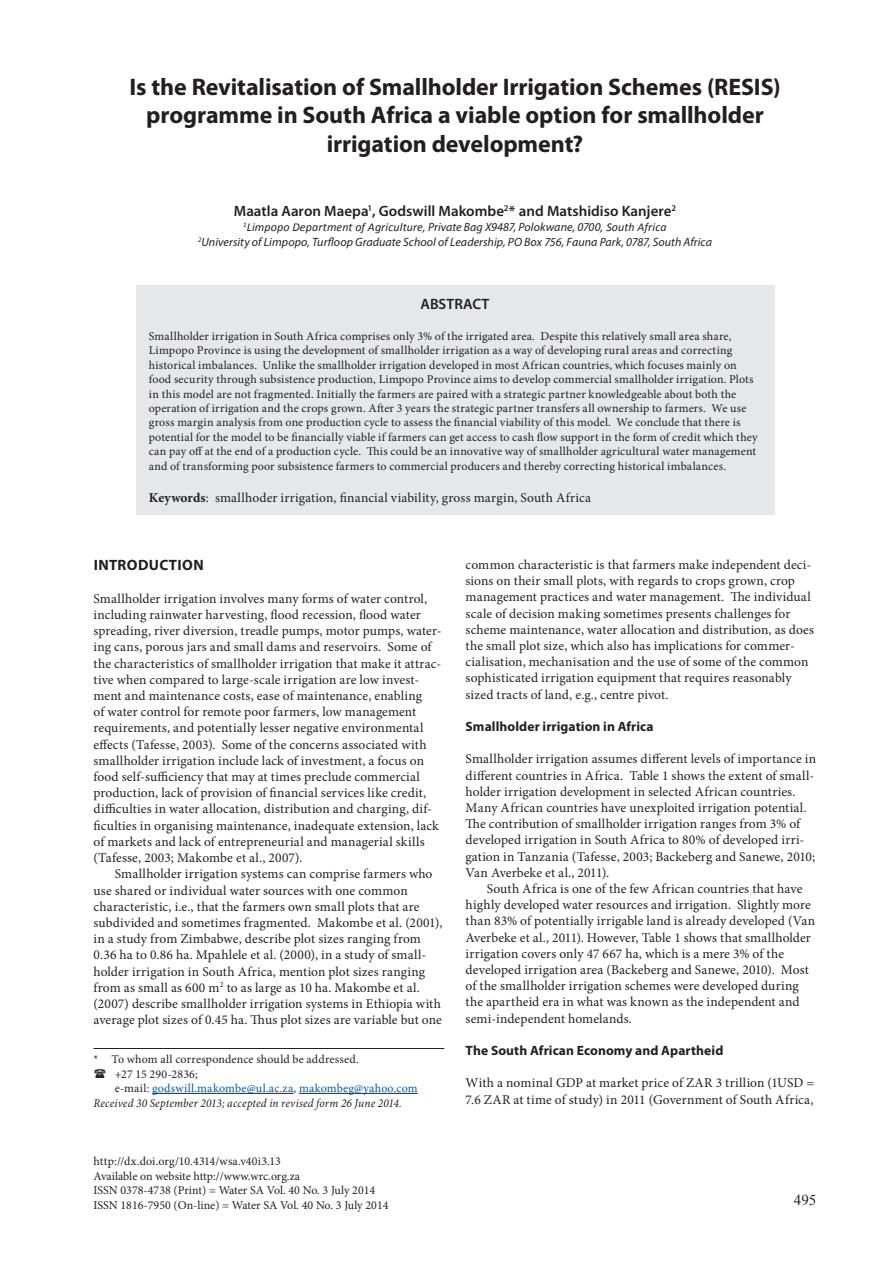
<style>
.page{position:relative;width:893px;height:1263px;background:#fff}
.page>*{position:absolute;margin:0;border:0;box-sizing:border-box;transform-origin:0 0}
.Headline{font:700 24px/28.8px "Myriad Pro";letter-spacing:-.005em;color:#231f20;text-align:center}
.Author{font:600 15px "Myriad Pro";color:#231f20}
.Subhead_1{font:700 15px "Myriad Pro";letter-spacing:.025em;color:#231f20}
.t1{font:15px "Times New Roman";color:#231f20}
.Body_Text{font:13.5px/16.2px "Minion Pro";letter-spacing:.01em;color:#231f20}
.Body_text_no_indent{font:13.5px/16.2px "Minion Pro";letter-spacing:.005em;color:#231f20}
.Keywords{font:13.5px "Minion Pro";letter-spacing:.015em;color:#231f20}
.Subhead_2{font:700 13.5px "Myriad Pro";letter-spacing:.005em;color:#231f20}
.Abstract{font:12px/14.4px "Minion Pro";letter-spacing:.01em;color:#231f20}
.Address{font:italic 12px "Myriad Pro";letter-spacing:.005em;color:#231f20}
.Body_text_2{font:12px "Minion Pro";letter-spacing:.01em;color:#231f20}
.Address-2{font:italic 12px "Calibri";letter-spacing:.01em;color:#231f20}
.Body_text_2-2{font:12px/14.4px "Minion Pro";letter-spacing:.015em;color:#015aaa}
.Body_text_2-3{font:italic 12px "Minion Pro";letter-spacing:.015em;color:#231f20;scale:.95 1}
.s1{font-family:"Myriad Pro"}
.s2{font-weight:700}
.s3{color:#231f20}
</style>
<div class="page">
<div style="left:136px;top:285px;width:638px;height:229px;background:#e6e7e9"></div>
<hr style="left:152px;top:1093px;width:142px;height:1px;background:#231f20">
<hr style="left:299px;top:1093px;width:119px;height:1px;background:#231f20">
<hr style="left:94px;top:1048px;width:350px;height:1px;background:#231f20">
<p class="Headline" style="left:129px;top:71px;width:653px">Is the Revitalisation of Smallholder Irrigation Schemes (RESIS) programme in South Africa a viable option for smallholder irrigation development?</p>
<p class="Author" style="left:234px;top:201px;width:444px">Maatla Aaron Maepa<sup>1</sup>, Godswill Makombe<sup>2</sup>* and Matshidiso Kanjere<sup>2</sup></p>
<p class="Address-2" style="left:243px;top:219px;width:425px"><sup>1</sup>Limpopo Department of Agriculture, <span class="s1">Private Bag X9487, Polokwane, 0700</span>, South Africa</p>
<p class="Address" style="left:198px;top:234px;width:515px"><sup>2</sup>University of Limpopo, Turfloop Graduate School of Leadership, PO Box 756, Fauna Park, 0787, South Africa</p>
<p class="Author" style="left:420px;top:295px;width:70px">ABSTRACT</p>
<p class="Abstract" style="left:149px;top:329px;width:610px">Smallholder irrigation in South Africa comprises only 3% of the irrigated area. Despite this relatively small area share, Limpopo Province is using the development of smallholder irrigation as a way of developing rural areas and correcting historical imbalances. Unlike the smallholder irrigation developed in most African countries, which focuses mainly on food security through subsistence production, Limpopo Province aims to develop commercial smallholder irrigation. Plots in this model are not fragmented. Initially the farmers are paired with a strategic partner knowledgeable about both the operation of irrigation and the crops grown. After 3 years the strategic partner transfers all ownership to farmers. We use gross margin analysis from one production cycle to assess the financial viability of this model. We conclude that there is potential for the model to be financially viable if farmers can get access to cash flow support in the form of credit which they can pay off at the end of a production cycle. This could be an innovative way of smallholder agricultural water management and of transforming poor subsistence farmers to commercial producers and thereby correcting historical imbalances.</p>
<p class="Keywords" style="left:149px;top:489px;width:444px"><span class="s2">Keywords</span>: smallhoder irrigation, financial viability, gross margin, South Africa</p>
<p class="Subhead_1" style="left:94px;top:556px;width:112px">INTRODUCTION</p>
<p class="Body_text_no_indent" style="left:94px;top:590px;width:350px">Smallholder irrigation involves many forms of water control, including rainwater harvesting, flood recession, flood water spreading, river diversion, treadle pumps, motor pumps, water&shy;ing cans, porous jars and small dams and reservoirs. Some of the characteristics of smallholder irrigation that make it attrac&shy;tive when compared to large-scale irrigation are low invest&shy;ment and maintenance costs, ease of maintenance, enabling<br>of water control for remote poor farmers, low management requirements, and potentially lesser negative environmental effects (Tafesse, 2003). Some of the concerns associated with smallholder irrigation include lack of investment, a focus on food self-sufficiency that may at times preclude commercial production, lack of provision of financial services like credit, difficulties in water allocation, distribution and charging, dif&shy;ficulties in organising maintenance, inadequate extension, lack of markets and lack of entrepreneurial and managerial skills (Tafesse, 2003; Makombe et al., 2007).</p>
<p class="Body_Text" style="left:94px;top:866px;width:350px;text-indent:21px">Smallholder irrigation systems can comprise farmers who use shared or individual water sources with one common characteristic, i.e., that the farmers own small plots that are subdivided and sometimes fragmented. Makombe et al. (2001), in a study from Zimbabwe, describe plot sizes ranging from 0.36 ha to 0.86 ha. Mpahlele et al. (2000), in a study of small&shy;holder irrigation in South Africa, mention plot sizes ranging from as small as 600 m<sup>2</sup> to as large as 10 ha. Makombe et al. (2007) describe smallholder irrigation systems in Ethiopia with average plot sizes of 0.45 ha. Thus plot sizes are variable but one</p>
<p class="Body_text_2" style="left:94px;top:1051px;width:267px">* To whom all correspondence should be addressed.</p>
<p class="Body_text_2-2" style="left:115px;top:1067px;width:304px"><span class="s3">+27 15 290-2836;<br>e-mail:</span> godswill.makombe@ul.ac.za<span class="s3">,</span> makombeg@yahoo.com</p>
<p class="Body_text_2-3" style="left:94px;top:1094px;width:326px">Received 30 September 2013; accepted in revised form 26 June 2014.</p>
<p class="Body_Text" style="left:466px;top:557px;width:350px">common characteristic is that farmers make independent deci&shy;sions on their small plots, with regards to crops grown, crop management practices and water management. The individual scale of decision making sometimes presents challenges for scheme maintenance, water allocation and distribution, as does the small plot size, which also has implications for commer&shy;cialisation, mechanisation and the use of some of the common sophisticated irrigation equipment that requires reasonably sized tracts of land, e.g., centre pivot.</p>
<p class="Subhead_2" style="left:466px;top:718px;width:189px">Smallholder irrigation in Africa</p>
<p class="Body_text_no_indent" style="left:466px;top:751px;width:352px">Smallholder irrigation assumes different levels of importance in different countries in Africa. Table 1 shows the extent of small&shy;holder irrigation development in selected African countries.<br>Many African countries have unexploited irrigation potential.<br>The contribution of smallholder irrigation ranges from 3% of developed irrigation in South Africa to 80% of developed irri&shy;gation in Tanzania (Tafesse, 2003; Backeberg and Sanewe, 2010; Van Averbeke et al., 2011).</p>
<p class="Body_Text" style="left:466px;top:881px;width:351px;text-indent:21px">South Africa is one of the few African countries that have highly developed water resources and irrigation. Slightly more than 83% of potentially irrigable land is already developed (Van Averbeke et al., 2011). However, Table 1 shows that smallholder irrigation covers only 47 667 ha, which is a mere 3% of the developed irrigation area (Backeberg and Sanewe, 2010). Most of the smallholder irrigation schemes were developed during the apartheid era in what was known as the independent and semi-independent homelands.</p>
<p class="Subhead_2" style="left:466px;top:1042px;width:259px">The South African Economy and Apartheid</p>
<p class="Body_text_no_indent" style="left:466px;top:1075px;width:350px">With a nominal GDP at market price of ZAR 3 trillion (1USD =<br>7.6 ZAR at time of study) in 2011 (Government of South Africa,</p>
<p class="Body_text_2" style="left:94px;top:1153px;width:189px">http://dx.doi.org/10.4314/wsa.v40i3.13</p>
<p class="Abstract" style="left:94px;top:1169px;width:208px">Available on website http://www.wrc.org.za</p>
<p class="Abstract" style="left:94px;top:1183px;width:283px">ISSN 0378-4738 (Print) = Water SA Vol. 40 No. 3 July 2014</p>
<p class="Abstract" style="left:94px;top:1197px;width:297px">ISSN 1816-7950 (On-line) = Water SA Vol. 40 No. 3 July 2014</p>
<p class="t1" style="left:794px;top:1190px;width:24px">495</p>
</div>
